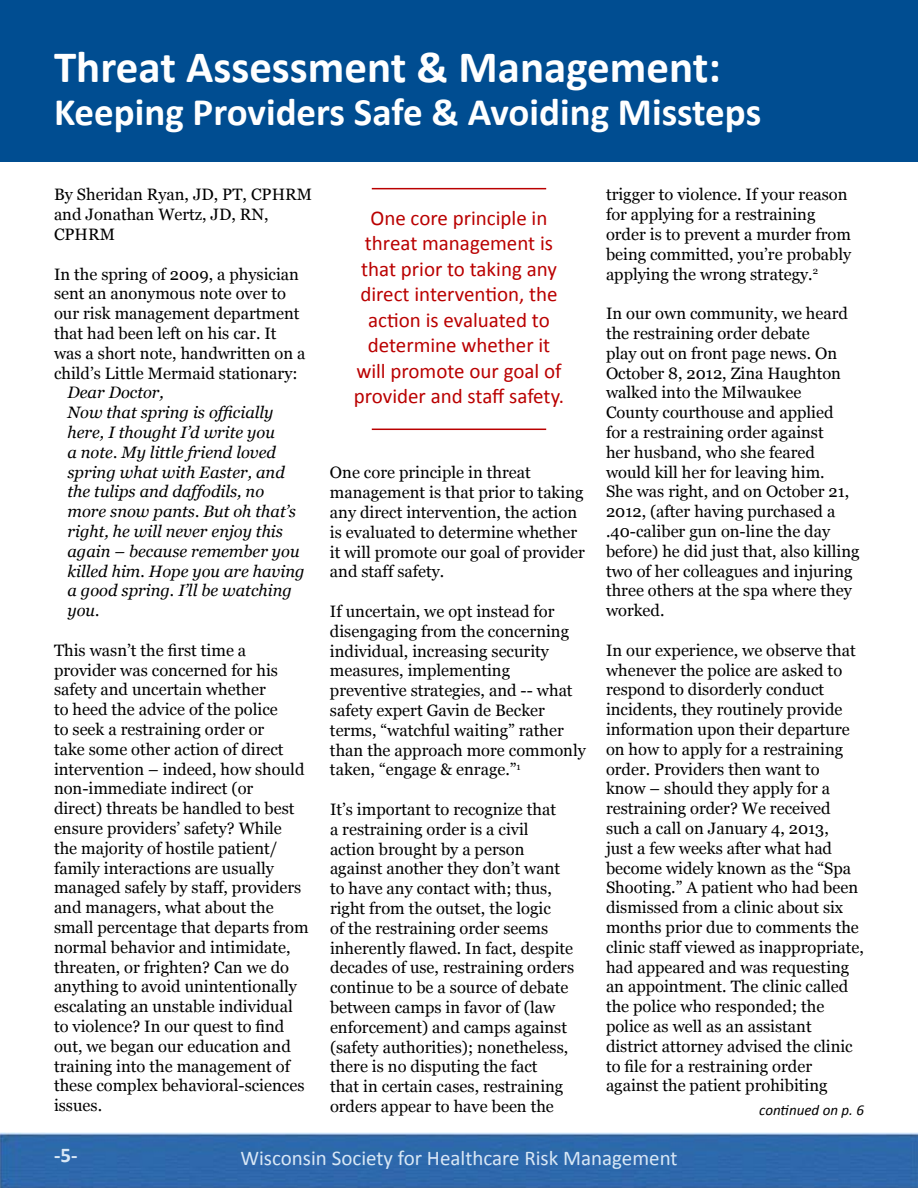
<style>
.page{position:relative;width:918px;height:1188px;background:#fff}
.page>*{position:absolute;margin:0;border:0;box-sizing:border-box;transform-origin:0 0}
.t1{font:700 45px "Calibri";color:#fff}
.t2{font:700 39px "Calibri";color:#fff}
.t3{font:21px/25.5px "Calibri";color:#ba0000;text-align:center}
.t4{font:21px "Calibri";color:#d9e8f6}
.t5{font:700 21px "Calibri";color:#d9e8f6}
.t6{font:16.5px/19.8px "Georgia";color:#000}
.t7{font:italic 16.5px/19.8px "Georgia";color:#000}
.t8{font:italic 15px "Calibri";color:#000}
</style>
<div class="page">
<img style="left:0;top:1133px;width:918px;height:55px">
<div style="left:0;top:0;width:918px;height:162px;background:#004d91"></div>
<hr style="left:372px;top:429px;width:174px;height:1px;background:#ba0000">
<hr style="left:372px;top:188px;width:174px;height:1px;background:#ba0000">
<h1 class="t1" style="left:54px;top:38px;width:668px">Threat Assessment &amp; Management:</h1>
<h2 class="t2" style="left:54px;top:87px;width:709px">Keeping Providers Safe &amp; Avoiding Missteps</h2>
<p class="t6" style="left:54px;top:185px;width:260px">By Sheridan Ryan, JD, PT, CPHRM and Jonathan Wertz, JD, RN,<br>CPHRM</p>
<p class="t6" style="left:54px;top:264px;width:253px">In the spring of 2009, a physician sent an anonymous note over to our risk management department that had been left on his car. It was a short note, handwritten on a child’s Little Mermaid stationary:</p>
<p class="t7" style="left:67px;top:383px;width:239px">Dear Doctor,<br>Now that spring is officially here, I thought I’d write you<br>a note. My little friend loved spring what with Easter, and the tulips and daffodils, no more snow pants. But oh that’s right, he will never enjoy this again – because remember you killed him. Hope you are having a good spring. I’ll be watching you.</p>
<p class="t6" style="left:54px;top:641px;width:256px">This wasn’t the first time a provider was concerned for his safety and uncertain whether<br>to heed the advice of the police<br>to seek a restraining order or<br>take some other action of direct intervention – indeed, how should non-immediate indirect (or<br>direct) threats be handled to best ensure providers’ safety? While the majority of hostile patient/ family interactions are usually managed safely by staff, providers and managers, what about the small percentage that departs from normal behavior and intimidate, threaten, or frighten? Can we do anything to avoid unintentionally escalating an unstable individual to violence? In our quest to find out, we began our education and training into the management of these complex behavioral-sciences issues.</p>
<p class="t3" style="left:354px;top:205px;width:212px">One core principle in threat management is that prior to taking any direct intervention, the action is evaluated to determine whether it will promote our goal of provider and staff safety.</p>
<p class="t6" style="left:330px;top:463px;width:257px">One core principle in threat management is that prior to taking any direct intervention, the action is evaluated to determine whether it will promote our goal of provider and staff safety.</p>
<p class="t6" style="left:330px;top:602px;width:257px">If uncertain, we opt instead for disengaging from the concerning individual, increasing security measures, implementing preventive strategies, and -- what safety expert Gavin de Becker terms, “watchful waiting” rather than the approach more commonly taken, “engage &amp; enrage.”<sup>1</sup></p>
<p class="t6" style="left:330px;top:800px;width:246px">It’s important to recognize that<br>a restraining order is a civil action brought by a person against another they don’t want to have any contact with; thus, right from the outset, the logic<br>of the restraining order seems inherently flawed. In fact, despite decades of use, restraining orders continue to be a source of debate between camps in favor of (law enforcement) and camps against (safety authorities); nonetheless, there is no disputing the fact<br>that in certain cases, restraining orders appear to have been the</p>
<p class="t6" style="left:606px;top:185px;width:247px">trigger to violence. If your reason for applying for a restraining order is to prevent a murder from being committed, you’re probably applying the wrong strategy.<sup>2</sup></p>
<p class="t6" style="left:606px;top:304px;width:255px">In our own community, we heard the restraining order debate<br>play out on front page news. On<br>October 8, 2012, Zina Haughton walked into the Milwaukee<br>County courthouse and applied<br>for a restraining order against<br>her husband, who she feared would kill her for leaving him.<br>She was right, and on October 21,<br>2012, (after having purchased a .40-caliber gun on-line the day before) he did just that, also killing two of her colleagues and injuring three others at the spa where they worked.</p>
<p class="t6" style="left:606px;top:641px;width:259px">In our experience, we observe that whenever the police are asked to respond to disorderly conduct incidents, they routinely provide information upon their departure on how to apply for a restraining order. Providers then want to<br>know – should they apply for a restraining order? We received such a call on January 4, 2013,<br>just a few weeks after what had become widely known as the “Spa<br>Shooting.” A patient who had been dismissed from a clinic about six months prior due to comments the clinic staff viewed as inappropriate, had appeared and was requesting an appointment. The clinic called the police who responded; the police as well as an assistant district attorney advised the clinic to file for a restraining order against the patient prohibiting</p>
<p class="t8" style="left:759px;top:1099px;width:106px">continued on p. 6</p>
<p class="t5" style="left:54px;top:1142px;width:25px">-5-</p>
<p class="t4" style="left:240px;top:1145px;width:439px">Wisconsin Society for Healthcare Risk Management</p>
</div>
